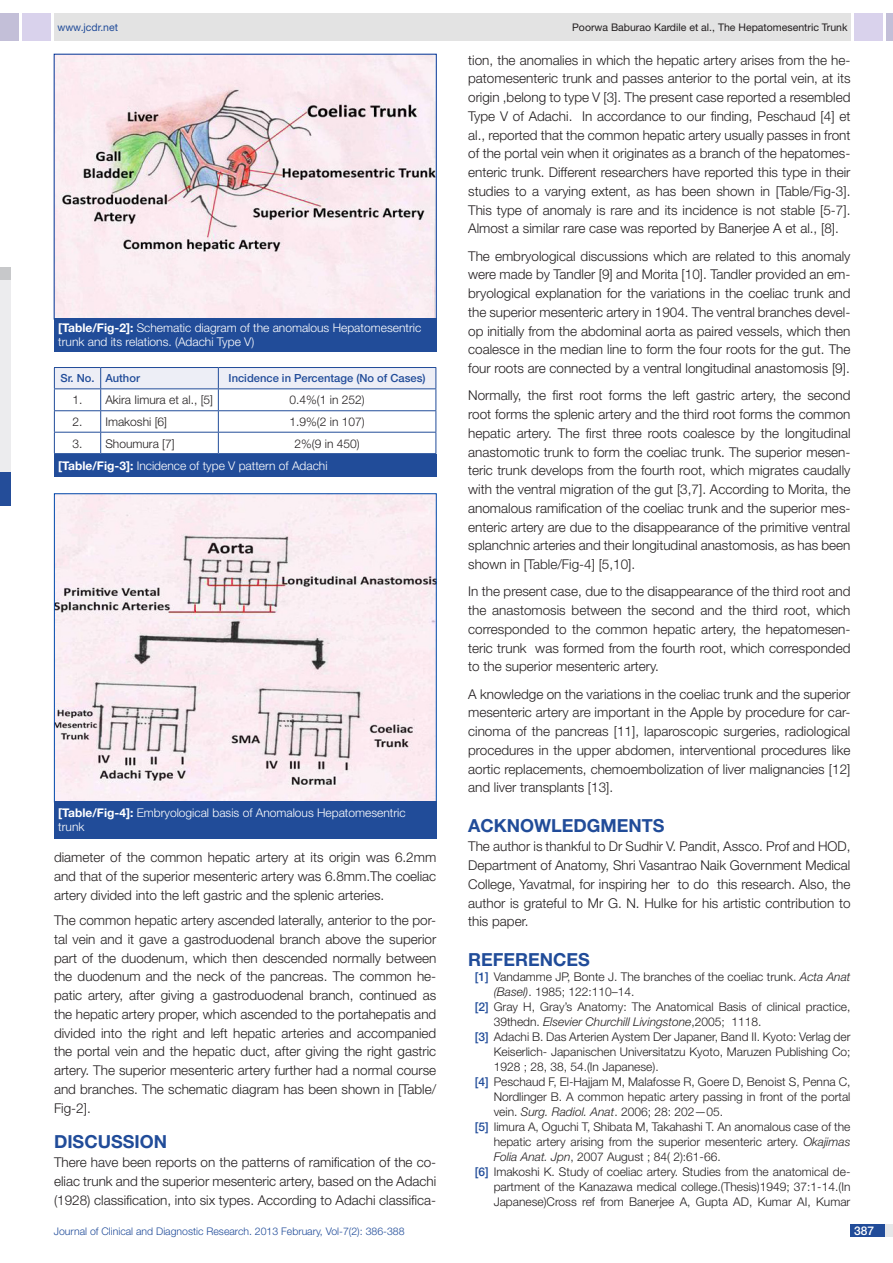
<style>
.page{position:relative;width:893px;height:1263px;background:#fff}
.page>*{position:absolute;margin:0;border:0;box-sizing:border-box;transform-origin:0 0}
.Level_1{font:700 18px "Helvetica Neue";color:#214c99}
.Body_text{font:700 18px "Helvetica Neue";color:#214c99}
.Body_text-2{font:300 13.5px/18.8px "Helvetica Neue";color:#231f20;text-align:justify}
.Table_text{font:300 12px "Helvetica Neue";color:#231f20}
.Table_text-2{font:300 12px/14.4px "Helvetica Neue";color:#fff}
.t1{font:italic 300 12px "Helvetica Neue";color:#231f20}
.t2{font:500 12px "Helvetica Neue";color:#fff}
.Table_text-3{font:500 11.1px "Helvetica Neue";color:#214c99}
.t3{font:300 10.5px "Helvetica Neue";color:#214c99}
.t4{font:10.5px "Helvetica Neue";color:#231f20}
.t5{font:10.5px "Helvetica Neue";color:#214c99}
.s1{font-weight:700}
.s2{font-weight:500;color:#214c99}
.s3{font-style:italic}
.s4{font-style:normal}
</style>
<div class="page">
<div style="left:54px;top:13px;width:796px;height:28px;background:#e3e3e3"></div>
<div style="left:0;top:13px;width:19px;height:28px;background:#c3bfd8"></div>
<div style="left:22px;top:13px;width:29px;height:28px;background:#d9d2ec"></div>
<div style="left:886px;top:13px;width:7px;height:28px;background:#c3bfd8"></div>
<div style="left:854px;top:13px;width:29px;height:28px;background:#d9d2ec"></div>
<div style="left:850px;top:1224px;width:43px;height:13px;background:#e6e7e9"></div>
<div style="left:850px;top:1224px;width:35px;height:13px;background:#214c99"></div>
<div style="left:0;top:274px;width:11px;height:199px;background:#ececee"></div>
<div style="left:0;top:268px;width:11px;height:12px;background:#c7c8ca"></div>
<div style="left:0;top:472px;width:11px;height:33px;background:#244d99"></div>
<img style="left:56px;top:56px;width:378px;height:261px">
<div style="left:54px;top:318px;width:382px;height:33px;background:#214c99"></div>
<div style="left:54px;top:454px;width:382px;height:22px;background:#214c99"></div>
<svg style="left:54px;top:367px;width:383px;height:86px"></svg>
<hr style="left:54px;top:453px;width:47px;height:1px;background:#214c99">
<hr style="left:101px;top:453px;width:117px;height:1px;background:#214c99">
<hr style="left:218px;top:453px;width:218px;height:1px;background:#214c99">
<img style="left:56px;top:495px;width:378px;height:305px">
<div style="left:54px;top:493px;width:382px;height:309px;border:1px solid #0048ab"></div>
<div style="left:54px;top:801px;width:382px;height:37px;background:#214c99"></div>
<p class="t5" style="left:57px;top:21px;width:62px">www.jcdr.net</p>
<p class="t4" style="left:572px;top:21px;width:277px">Poorwa Baburao Kardile et al., The Hepatomesentric Trunk</p>
<p class="Table_text-2" style="left:58px;top:320px;width:364px"><span class="s1">[TABLE/FIG-2]:</span> Schematic diagram of the anomalous Hepatomesentric trunk and its relations. (Adachi Type V)</p>
<p class="Table_text-3" style="left:60px;top:372px;width:36px">Sr. No.</p>
<p class="Table_text-3" style="left:105px;top:372px;width:36px">Author</p>
<p class="Table_text-3" style="left:229px;top:372px;width:199px">Incidence in Percentage (No of Cases)</p>
<p class="Table_text" style="left:73px;top:393px;width:12px">1.</p>
<p class="Table_text" style="left:105px;top:393px;width:109px">Akira Iimura et al., [5]</p>
<p class="Table_text" style="left:290px;top:393px;width:77px">0.4%(1 in 252)</p>
<p class="Table_text" style="left:73px;top:414px;width:12px">2.</p>
<p class="Table_text" style="left:105px;top:414px;width:63px">Imakoshi [6]</p>
<p class="Table_text" style="left:290px;top:414px;width:77px">1.9%(2 in 107)</p>
<p class="Table_text" style="left:73px;top:436px;width:12px">3.</p>
<p class="Table_text" style="left:105px;top:436px;width:71px">Shoumura [7]</p>
<p class="Table_text" style="left:295px;top:436px;width:67px">2%(9 in 450)</p>
<p class="Table_text-2" style="left:58px;top:458px;width:271px"><span class="s1">[TABLE/FIG-3]:</span> Incidence of type V pattern of Adachi</p>
<p class="Table_text-2" style="left:58px;top:805px;width:349px"><span class="s1">[TABLE/FIG-4]:</span> Embryological basis of Anomalous Hepatomesentric trunk</p>
<p class="Body_text-2" style="left:54px;top:848px;width:384px">diameter of the common hepatic artery at its origin was 6.2mm and that of the superior mesenteric artery was 6.8mm.The coeliac artery divided into the left gastric and the splenic arteries.</p>
<p class="Body_text-2" style="left:54px;top:911px;width:384px">The common hepatic artery ascended laterally, anterior to the por&shy;tal vein and it gave a gastroduodenal branch above the superior part of the duodenum, which then descended normally between the duodenum and the neck of the pancreas. The common he&shy;patic artery, after giving a gastroduodenal branch, continued as the hepatic artery proper, which ascended to the portahepatis and divided into the right and left hepatic arteries and accompanied the portal vein and the hepatic duct, after giving the right gastric artery. The superior mesenteric artery further had a normal course and branches. The schematic diagram has been shown in [Table/ Fig-2].</p>
<p class="Body_text" style="left:54px;top:1131px;width:12px">DISC</p>
<p class="Body_text" style="left:98px;top:1131px;width:71px">USSION</p>
<p class="Body_text-2" style="left:54px;top:1153px;width:384px">There have been reports on the patterns of ramification of the co&shy;eliac trunk and the superior mesenteric artery, based on the Adachi (1928) classification, into six types. According to Adachi classifica-</p>
<p class="Body_text-2" style="left:468px;top:50px;width:384px">tion, the anomalies in which the hepatic artery arises from the he&shy;patomesenteric trunk and passes anterior to the portal vein, at its origin ,belong to type V [3]. The present case reported a resembled Type V of Adachi. In accordance to our finding, Peschaud [4] et al., reported that the common hepatic artery usually passes in front of the portal vein when it originates as a branch of the hepatomes&shy;enteric trunk. Different researchers have reported this type in their studies to a varying extent, as has been shown in [Table/Fig-3].<br>This type of anomaly is rare and its incidence is not stable [5-7].<br>Almost a similar rare case was reported by Banerjee A et al., [8].</p>
<p class="Body_text-2" style="left:468px;top:246px;width:384px">The embryological discussions which are related to this anomaly were made by Tandler [9] and Morita [10]. Tandler provided an em&shy;bryological explanation for the variations in the coeliac trunk and the superior mesenteric artery in 1904. The ventral branches devel&shy;op initially from the abdominal aorta as paired vessels, which then coalesce in the median line to form the four roots for the gut. The four roots are connected by a ventral longitudinal anastomosis [9].</p>
<p class="Body_text-2" style="left:468px;top:386px;width:384px">Normally, the first root forms the left gastric artery, the second root forms the splenic artery and the third root forms the common hepatic artery. The first three roots coalesce by the longitudinal anastomotic trunk to form the coeliac trunk. The superior mesen&shy;teric trunk develops from the fourth root, which migrates caudally with the ventral migration of the gut [3,7]. According to Morita, the anomalous ramification of the coeliac trunk and the superior mes&shy;enteric artery are due to the disappearance of the primitive ventral splanchnic arteries and their longitudinal anastomosis, as has been shown in [Table/Fig-4] [5,10].</p>
<p class="Body_text-2" style="left:468px;top:582px;width:384px">In the present case, due to the disappearance of the third root and the anastomosis between the second and the third root, which corresponded to the common hepatic artery, the hepatomesen&shy;teric trunk was formed from the fourth root, which corresponded to the superior mesenteric artery.</p>
<p class="Body_text-2" style="left:468px;top:684px;width:384px">A knowledge on the variations in the coeliac trunk and the superior mesenteric artery are important in the Apple by procedure for car&shy;cinoma of the pancreas [11], laparoscopic surgeries, radiological procedures in the upper abdomen, interventional procedures like aortic replacements, chemoembolization of liver malignancies [12] and liver transplants [13].</p>
<p class="Level_1" style="left:468px;top:815px;width:186px">ACKNOWLEDGMENTS</p>
<p class="Body_text-2" style="left:468px;top:837px;width:384px">The author is thankful to Dr Sudhir V. Pandit, Assco. Prof and HOD, Department of Anatomy, Shri Vasantrao Naik Government Medical College, Yavatmal, for inspiring her to do this research. Also, the author is grateful to Mr G. N. Hulke for his artistic contribution to this paper.</p>
<p class="Level_1" style="left:468px;top:949px;width:121px">REFERENCES</p>
<p class="Table_text" style="left:475px;top:970px;width:377px"><span class="s2">[1]</span> Vandamme JP, Bonte J. The branches of the coeliac trunk. <span class="s3">Acta Anat</span></p>
<p class="Table_text" style="left:494px;top:985px;width:142px"><span class="s3">(Basel)</span>. 1985; 122:110–14.</p>
<p class="Table_text" style="left:475px;top:1000px;width:377px"><span class="s2">[2]</span> Gray H, Gray’s Anatomy: The Anatomical Basis of clinical practice,</p>
<p class="t1" style="left:494px;top:1015px;width:269px"><span class="s4">39thedn.</span> Elsevier Churchill Livingstone<span class="s4">,2005; 1118.</span></p>
<p class="Table_text" style="left:475px;top:1030px;width:377px"><span class="s2">[3]</span> Adachi B. Das Arterien Aystem Der Japaner, Band II. Kyoto: Verlag der</p>
<p class="Table_text" style="left:494px;top:1045px;width:358px">Keiserlich- Japanischen Universitatzu Kyoto, Maruzen Publishing Co;</p>
<p class="Table_text" style="left:494px;top:1060px;width:166px">1928 ; 28, 38, 54.(In Japanese).</p>
<p class="Table_text" style="left:475px;top:1075px;width:377px"><span class="s2">[4]</span> Peschaud F, El-Hajjam M, Malafosse R, Goere D, Benoist S, Penna C,</p>
<p class="Table_text" style="left:494px;top:1090px;width:358px">Nordlinger B. A common hepatic artery passing in front of the portal</p>
<p class="Table_text" style="left:494px;top:1105px;width:231px">vein. <span class="s3">Surg. Radiol. Anat</span>. 2006; 28: 202—05.</p>
<p class="Table_text" style="left:475px;top:1120px;width:377px"><span class="s2">[5]</span> Iimura A, Oguchi T, Shibata M, Takahashi T. An anomalous case of the</p>
<p class="Table_text" style="left:494px;top:1135px;width:358px">hepatic artery arising from the superior mesenteric artery. <span class="s3">Okajimas</span></p>
<p class="Table_text" style="left:494px;top:1150px;width:228px"><span class="s3">Folia Anat. Jpn</span>, 2007 August ; 84( 2):61-66.</p>
<p class="Table_text" style="left:475px;top:1165px;width:377px"><span class="s2">[6]</span> Imakoshi K. Study of coeliac artery. Studies from the anatomical de-</p>
<p class="Table_text" style="left:494px;top:1180px;width:358px">partment of the Kanazawa medical college.(Thesis)1949; 37:1-14.(In</p>
<p class="Table_text" style="left:494px;top:1195px;width:358px">Japanese)Cross ref from Banerjee A, Gupta AD, Kumar AI, Kumar</p>
<p class="t3" style="left:54px;top:1225px;width:352px">Journal of Clinical and Diagnostic Research. 2013 February, Vol-7(2): 386-388</p>
<p class="t2" style="left:854px;top:1223px;width:22px">387</p>
</div>
